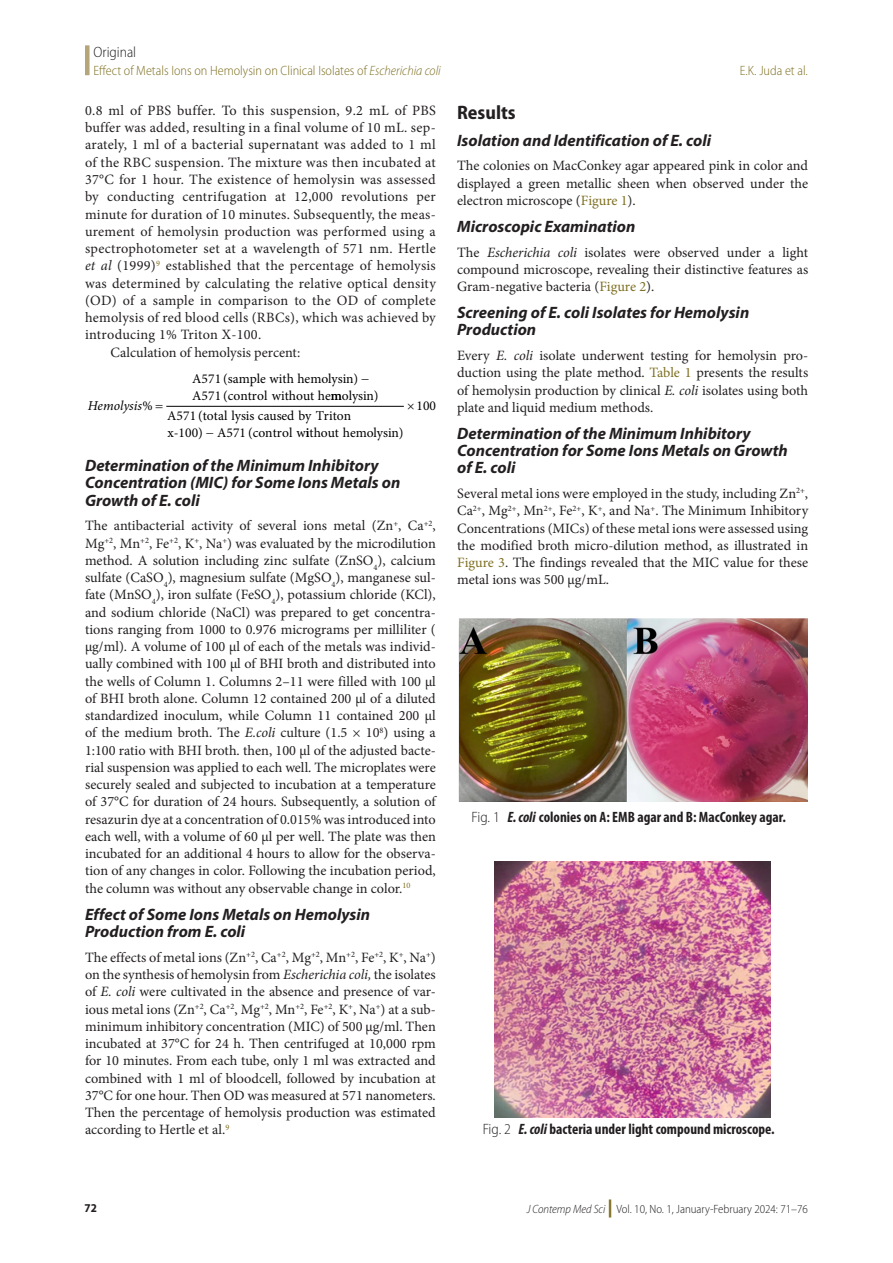
<style>
.page{position:relative;width:893px;height:1263px;background:#fff}
.page>*{position:absolute;margin:0;border:0;box-sizing:border-box;transform-origin:0 0}
.t1{font:700 semi-condensed 19.5px "Myriad Pro";color:#231f20}
.t2{font:italic 700 16.5px/17.2px "Myriad Pro";color:#231f20}
.Table_Fig_Box_Title{font:700 condensed 15px "Myriad Pro";color:#231f20}
.t3{font:300 semi-condensed 15px "Myriad Pro";color:#231f20}
.Txf{font:14.25px/17.2px "Minion Pro";color:#231f20;text-align:justify}
.Tx{font:14.25px "Minion Pro";color:#231f20}
.t4{font:13.5px/17px "Minion Pro";color:#000}
.t5{font:300 semi-condensed 13.5px "Myriad Pro";color:#7e6f22}
.t6{font:italic 13.5px "Minion Pro";letter-spacing:-.005em;color:#000}
.t7{font:300 semi-condensed 12px "Myriad Pro";color:#231f20}
.t8{font:700 semi-condensed 12px "Myriad Pro";color:#231f20}
.s1{font-style:italic}
.s2{font-style:normal}
.s3{color:#7e6f22}
.s4{font-weight:300;font-stretch:semi-condensed}
.s5{font-weight:900;font-stretch:normal;font-size:18px;color:#7e6f22}
</style>
<div class="page">
<div style="left:85px;top:45px;width:5px;height:30px;background:#b4a678"></div>
<hr style="left:166px;top:406px;width:238px;height:1px;background:#000">
<img style="left:458px;top:618px;width:350px;height:183px">
<img style="left:495px;top:861px;width:275px;height:257px">
<p class="t3" style="left:94px;top:43px;width:44px">Original</p>
<p class="t5" style="left:94px;top:62px;width:349px">Effect of Metals Ions on Hemolysin on Clinical Isolates of <span class="s1">Escherichia coli</span></p>
<p class="Txf" style="left:85px;top:102px;width:352px">0.8 ml of PBS buffer. To this suspension, 9.2 mL of PBS buffer was added, resulting in a final volume of 10 mL. sep&shy;arately, 1 ml of a bacterial supernatant was added to 1 ml of the RBC suspension. The mixture was then incubated at 37°C for 1 hour. The existence of hemolysin was assessed by conducting centrifugation at 12,000 revolutions per minute for duration of 10 minutes. Subsequently, the meas&shy;urement of hemolysin production was performed using a spectrophotometer set at a wavelength of 571 nm. Hertle <span class="s1">et al</span> (1999)<sup>9</sup> established that the percentage of hemolysis was determined by calculating the relative optical density (OD) of a sample in comparison to the OD of complete hemolysis of red blood cells (RBCs), which was achieved by introducing 1% Triton X-100.</p>
<p class="Tx" style="left:111px;top:342px;width:191px">Calculation of hemolysis percent:</p>
<p class="t6" style="left:88px;top:396px;width:66px">Hemolysis<span class="s2">%</span></p>
<p class="t4" style="left:192px;top:370px;width:188px">A571 (sample with hemolysin)<br>A571 (control without hemolysin)</p>
<p class="t4" style="left:167px;top:408px;width:238px">A571 (total lysis caused by Triton<br>x-100) A571 (control without hemolysin)</p>
<p class="t4" style="left:416px;top:397px;width:21px">100</p>
<h2 class="t2" style="left:85px;top:456px;width:317px">Determination of the Minimum Inhibitory<br>Concentration (MIC) for Some Ions Metals on<br>Growth of E. coli</h2>
<p class="Txf" style="left:85px;top:517px;width:352px">The antibacterial activity of several ions metal (Zn<sup>+</sup>, Ca<sup>+2</sup>, Mg<sup>+2</sup>, Mn<sup>+2</sup>, Fe<sup>+2</sup>, K<sup>+</sup>, Na<sup>+</sup>) was evaluated by the microdilution method. A solution including zinc sulfate (ZnSO<sub>4</sub>), calcium sulfate (CaSO<sub>4</sub>), magnesium sulfate (MgSO<sub>4</sub>), manganese sul&shy;fate (MnSO<sub>4</sub>), iron sulfate (FeSO<sub>4</sub>), potassium chloride (KCl), and sodium chloride (NaCl) was prepared to get concentra&shy;tions ranging from 1000 to 0.976 micrograms per milliliter ( μg/ml). A volume of 100 μl of each of the metals was individ&shy;ually combined with 100 μl of BHI broth and distributed into the wells of Column 1. Columns 2–11 were filled with 100 μl of BHI broth alone. Column 12 contained 200 μl of a diluted standardized inoculum, while Column 11 contained 200 μl of the medium broth. The <span class="s1">E.coli</span> culture (1.5 × 10<sup>8</sup>) using a 1:100 ratio with BHI broth. then, 100 μl of the adjusted bacte&shy;rial suspension was applied to each well. The microplates were securely sealed and subjected to incubation at a temperature of 37°C for duration of 24 hours. Subsequently, a solution of resazurin dye at a concentration of 0.015% was introduced into each well, with a volume of 60 μl per well. The plate was then incubated for an additional 4 hours to allow for the observa&shy;tion of any changes in color. Following the incubation period, the column was without any observable change in color.<sup>10</sup></p>
<h2 class="t2" style="left:85px;top:905px;width:287px">Effect of Some Ions Metals on Hemolysin<br>Production from E. coli</h2>
<p class="Txf" style="left:85px;top:949px;width:352px">The effects of metal ions (Zn<sup>+2</sup>, Ca<sup>+2</sup>, Mg<sup>+2</sup>, Mn<sup>+2</sup>, Fe<sup>+2</sup>, K<sup>+</sup>, Na<sup>+</sup>) on the synthesis of hemolysin from <span class="s1">Escherichia coli,</span> the isolates of <span class="s1">E. coli</span> were cultivated in the absence and presence of var&shy;ious metal ions (Zn<sup>+2</sup>, Ca<sup>+2</sup>, Mg<sup>+2</sup>, Mn<sup>+2</sup>, Fe<sup>+2</sup>, K<sup>+</sup>, Na<sup>+</sup>) at a sub&shy;minimum inhibitory concentration (MIC) of 500 μg/ml. Then incubated at 37°C for 24 h. Then centrifuged at 10,000 rpm for 10 minutes. From each tube, only 1 ml was extracted and combined with 1 ml of bloodcell, followed by incubation at 37°C for one hour. Then OD was measured at 571 nanometers.<br>Then the percentage of hemolysis production was estimated according to Hertle et al.<sup>9</sup></p>
<p class="t5" style="left:740px;top:62px;width:70px">E.K. Juda et al.</p>
<h1 class="t1" style="left:457px;top:102px;width:60px">Results</h1>
<h2 class="t2" style="left:457px;top:131px;width:256px">Isolation and Identification of E. coli</h2>
<p class="Txf" style="left:457px;top:157px;width:353px">The colonies on MacConkey agar appeared pink in color and displayed a green metallic sheen when observed under the electron microscope (<span class="s3">Figure 1</span>).</p>
<h2 class="t2" style="left:457px;top:217px;width:180px">Microscopic Examination</h2>
<p class="Txf" style="left:457px;top:243px;width:353px">The <span class="s1">Escherichia coli</span> isolates were observed under a light compound microscope, revealing their distinctive features as Gram-negative bacteria (<span class="s3">Figure 2</span>).</p>
<h2 class="t2" style="left:457px;top:303px;width:294px">Screening of E. coli Isolates for Hemolysin<br>Production</h2>
<p class="Txf" style="left:457px;top:347px;width:353px">Every <span class="s1">E. coli</span> isolate underwent testing for hemolysin pro&shy;duction using the plate method. <span class="s3">Table 1</span> presents the results of hemolysin production by clinical <span class="s1">E. coli</span> isolates using both plate and liquid medium methods.</p>
<h2 class="t2" style="left:457px;top:424px;width:332px">Determination of the Minimum Inhibitory<br>Concentration for Some Ions Metals on Growth of E. coli</h2>
<p class="Txf" style="left:457px;top:485px;width:353px">Several metal ions were employed in the study, including Zn<sup>2+</sup>, Ca<sup>2+</sup>, Mg<sup>2+</sup>, Mn<sup>2+</sup>, Fe<sup>2+</sup>, K<sup>+</sup>, and Na<sup>+</sup>. The Minimum Inhibitory Concentrations (MICs) of these metal ions were assessed using the modified broth micro-dilution method, as illustrated in <span class="s3">Figure 3</span>. The findings revealed that the MIC value for these metal ions was 500 μg/mL.</p>
<p class="Table_Fig_Box_Title" style="left:472px;top:807px;width:316px"><span class="s4">Fig. 1</span> <span class="s1">E. coli</span> colonies on A: EMB agar and B: MacConkey agar.</p>
<p class="Table_Fig_Box_Title" style="left:483px;top:1120px;width:294px"><span class="s4">Fig. 2</span> <span class="s1">E. coli</span> bacteria under light compound microscope.</p>
<p class="t8" style="left:85px;top:1202px;width:14px">72</p>
<p class="t7" style="left:527px;top:1201px;width:283px"><span class="s1">J Contemp Med Sci</span> <span class="s5">|</span> Vol. 10, No. 1, January-February 2024: 71–76</p>
</div>
